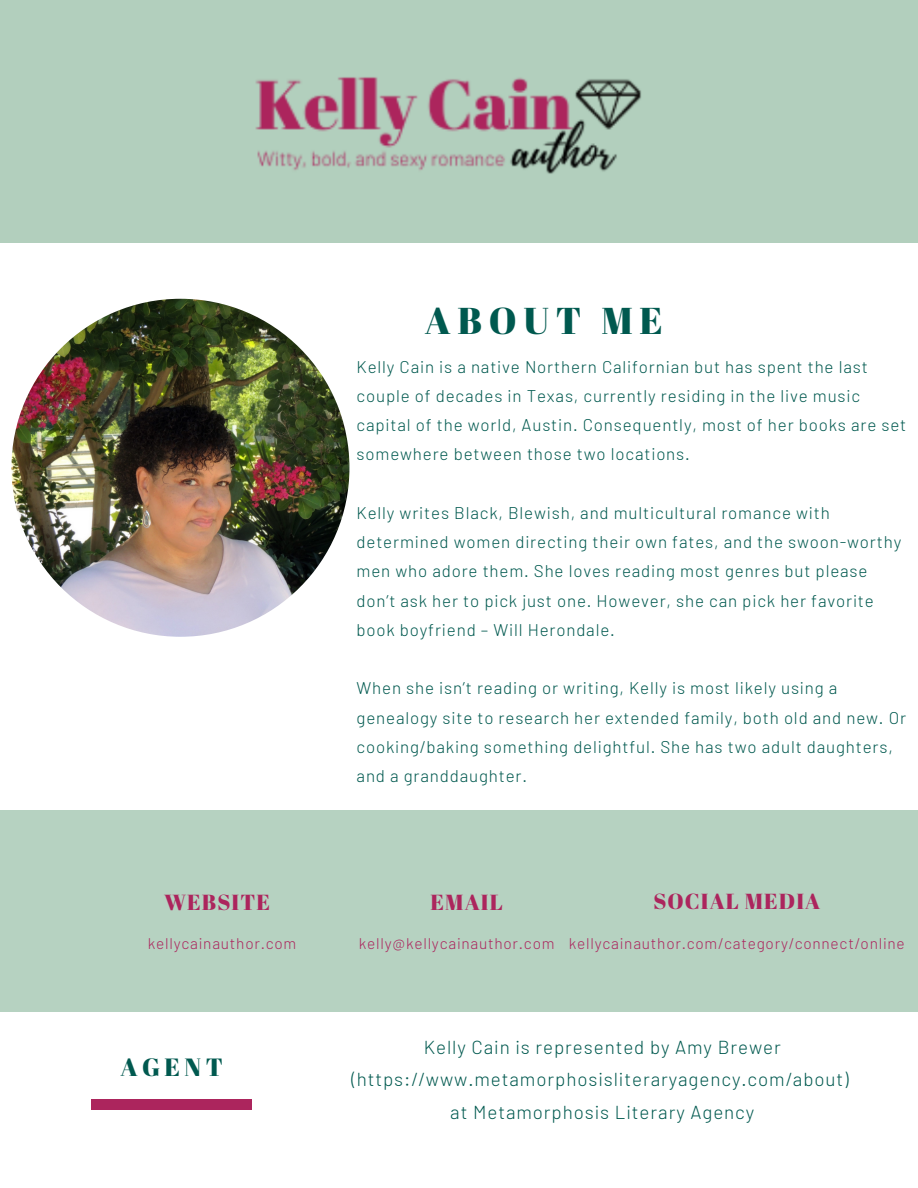
<style>
.page{position:relative;width:918px;height:1188px;background:#fff}
.page>*{position:absolute;margin:0;border:0;box-sizing:border-box;transform-origin:0 0}
.t1{font:37.35px "Abril Fatface";letter-spacing:.18em;color:#00594f}
.t2{font:24.9px "Abril Fatface";letter-spacing:.18em;color:#00594f}
.t3{font:21.75px "Abril Fatface";letter-spacing:.05em;color:#ac255d}
.t4{font:300 18.75px/32.7px "Barlow";letter-spacing:.05em;color:#00594f;text-align:center}
.t5{font:300 16.95px/29.2px "Barlow";letter-spacing:.05em;color:#00594f}
.t6{font:300 15.45px "Barlow";letter-spacing:.05em;color:#ac255d}
</style>
<div class="page">
<img style="left:0;top:0;width:918px;height:243px">
<div style="left:0;top:811px;width:918px;height:200px;background:#b2cfbd"></div>
<img style="left:11px;top:299px;width:338px;height:338px;border-radius:50%">
<div style="left:91px;top:1099px;width:161px;height:11px;background:#ac255d"></div>
<p class="t1" style="left:425px;top:295px;width:239px">ABOUT ME</p>
<p class="t5" style="left:357px;top:351px;width:551px">Kelly Cain is a native Northern Californian but has spent the last couple of decades in Texas, currently residing in the live music capital of the world, Austin. Consequently, most of her books are set somewhere between those two locations.</p>
<p class="t5" style="left:357px;top:497px;width:546px">Kelly writes Black, Blewish, and multicultural romance with determined women directing their own fates, and the swoon-worthy men who adore them. She loves reading most genres but please don’t ask her to pick just one. However, she can pick her favorite book boyfriend – Will Herondale.</p>
<p class="t5" style="left:357px;top:673px;width:551px">When she isn’t reading or writing, Kelly is most likely using a genealogy site to research her extended family, both old and new. Or cooking/baking something delightful. She has two adult daughters, and a granddaughter.</p>
<p class="t3" style="left:164px;top:887px;width:107px">WEBSITE</p>
<p class="t3" style="left:431px;top:887px;width:74px">EMAIL</p>
<p class="t3" style="left:653px;top:886px;width:168px">SOCIAL MEDIA</p>
<p class="t6" style="left:148px;top:933px;width:150px">kellycainauthor.com</p>
<p class="t6" style="left:359px;top:933px;width:197px">kelly@kellycainauthor.com</p>
<p class="t6" style="left:569px;top:933px;width:337px">kellycainauthor.com/category/connect/online</p>
<p class="t2" style="left:120px;top:1049px;width:104px">AGENT</p>
<p class="t4" style="left:351px;top:1030px;width:499px">Kelly Cain is represented by Amy Brewer (https://www.metamorphosisliteraryagency.com/about)</p>
<p class="t4" style="left:450px;top:1095px;width:306px">at Metamorphosis Literary Agency</p>
</div>
